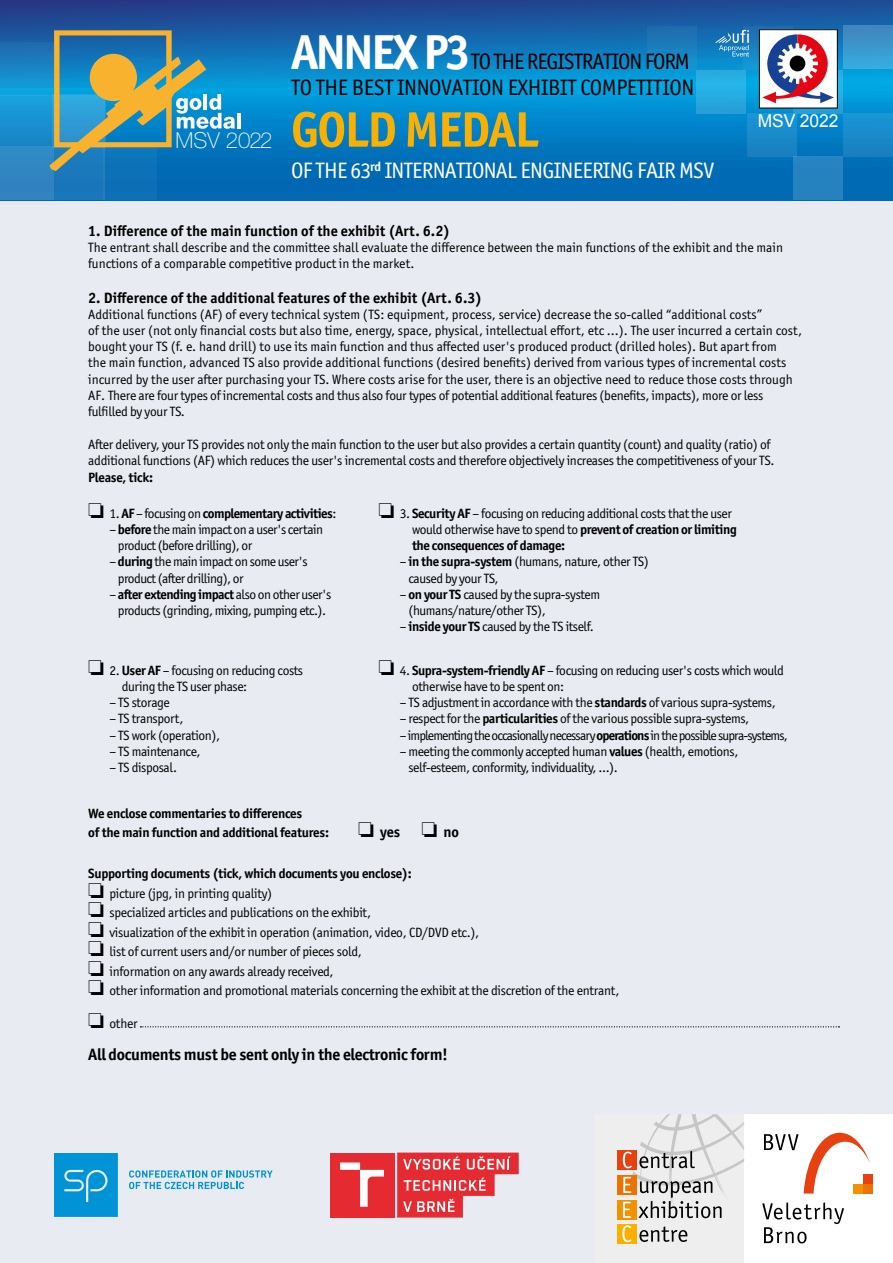
<style>
.page{position:relative;width:893px;height:1263px;background:#fff}
.page>*{position:absolute;margin:0;border:0;box-sizing:border-box;transform-origin:0 0}
.t1{font:700 50.1px "Officina Sans ITC Pro";letter-spacing:-.03em;color:#f9b000}
.t2{font:22.35px/26.8px "Officina Sans ITC Pro";letter-spacing:-.02em;color:#000}
.t3{font:22.35px "Officina Sans ITC Pro";letter-spacing:-.03em;color:#fff}
.t4{font:100 22.05px "Helvetica Neue LT Pro";color:#fff}
.t5{font:17.85px "Arial";color:#fff}
.t6{font:700 16.5px "Officina Sans ITC Pro";letter-spacing:-.02em;color:#000}
.t7{font:700 15px "Officina Sans ITC Pro";color:#000}
.t8{font:13.5px/16.2px "Officina Sans ITC Pro";letter-spacing:-.02em;color:#000}
.t9{font:13.5px/16.2px "Officina Sans ITC Pro";color:#000}
.t10{font:13.5px/16.2px "Officina Sans ITC Pro";letter-spacing:-.04em;color:#000}
.t11{font:700 13.5px/19.5px "Officina Sans ITC Pro";letter-spacing:-.02em;color:#000}
.t12{font:13.5px "Officina Sans ITC Pro";letter-spacing:-.06em;color:#000}
.t13{font:700 13.5px "Officina Sans ITC Pro";letter-spacing:-.04em;color:#000}
.s1{font-weight:700;font-size:49.2px;color:#fff}
.s2{font-weight:400}
.s3{font-weight:700}
</style>
<div class="page">
<div style="left:0;top:16px;width:893px;height:1247px;background:#e8ebf2"></div>
<div style="left:744px;top:1114px;width:149px;height:149px;background:#fff"></div>
<svg style="left:762px;top:1202px;width:82px;height:41px"></svg>
<svg style="left:764px;top:1134px;width:34px;height:16px"></svg>
<div style="left:863px;top:1184px;width:10px;height:9px;background:#ee7203"></div>
<div style="left:863px;top:1174px;width:10px;height:10px;background:#e74011"></div>
<svg style="left:804px;top:1133px;width:66px;height:60px"></svg>
<div style="left:595px;top:1114px;width:149px;height:149px;background:#eee"></div>
<div style="left:618px;top:1150px;width:19px;height:19px;background:#e74011"></div>
<div style="left:618px;top:1175px;width:19px;height:19px;background:#ee7203"></div>
<svg style="left:639px;top:1226px;width:48px;height:16px"></svg>
<div style="left:617px;top:1224px;width:19px;height:19px;background:#f9b000"></div>
<svg style="left:622px;top:1225px;width:9px;height:17px"></svg>
<div style="left:617px;top:1200px;width:19px;height:19px;background:#f39200"></div>
<svg style="left:623px;top:1114px;width:121px;height:104px"></svg>
<svg style="left:54px;top:1153px;width:64px;height:64px;background:#1199d8"></svg>
<svg style="left:129px;top:1170px;width:144px;height:19px"></svg>
<div style="left:330px;top:1152px;width:65px;height:65px;background:#e62a32"></div>
<svg style="left:340px;top:1162px;width:44px;height:45px"></svg>
<svg style="left:397px;top:1152px;width:122px;height:65px"></svg>
<svg style="left:140px;top:1026px;width:699px;height:1px"></svg>
<img style="left:53px;top:88px;width:840px;height:112px">
<div style="left:0;top:0;width:893px;height:88px;background:linear-gradient(to bottom,#243c88,#01a4e1)"></div>
<svg style="left:0;top:95px;width:104px;height:104px;background:#1988c8"></svg>
<div style="left:104px;top:147px;width:53px;height:53px;background:#0c70b7"></div>
<div style="left:0;top:147px;width:53px;height:53px;background:#2f86c1"></div>
<div style="left:0;top:42px;width:53px;height:53px;background:linear-gradient(to bottom,#2366aa,#0da8e2)"></div>
<div style="left:843px;top:114px;width:50px;height:43px;background:linear-gradient(to right,#198aca,#198aca)"></div>
<div style="left:747px;top:114px;width:49px;height:43px;background:linear-gradient(to right,#198aca,#198aca)"></div>
<svg style="left:744px;top:27px;width:49px;height:43px"></svg>
<div style="left:647px;top:27px;width:49px;height:43px;background:linear-gradient(to bottom,#2169aa,#1198d5)"></div>
<div style="left:843px;top:25px;width:50px;height:44px;background:linear-gradient(to bottom,#4283bb,#36acdf)"></div>
<svg style="left:793px;top:70px;width:50px;height:43px"></svg>
<div style="left:793px;top:156px;width:50px;height:44px;background:#2681bf"></div>
<div style="left:697px;top:70px;width:49px;height:43px;background:linear-gradient(to right,#27ace1,#26ace1)"></div>
<svg style="left:49px;top:30px;width:186px;height:141px;background:#56909a"></svg>
<hr style="left:237px;top:113px;width:4px;height:15px;background:#fff">
<div style="left:759px;top:30px;width:78px;height:78px;background:#fff"></div>
<div style="left:759px;top:29px;width:79px;height:79px;border:1px solid #000"></div>
<svg style="left:762px;top:34px;width:72px;height:69px"></svg>
<div style="left:790px;top:56px;width:15px;height:15px;background:#000;border-radius:50%"></div>
<svg style="left:715px;top:30px;width:34px;height:27px"></svg>
<h3 class="t4" style="left:176px;top:127px;width:98px">MSV 2022</h3>
<h2 class="t2" style="left:291px;top:48px;width:405px"><span class="s1">ANNEX P3</span> TO THE REGISTRATION FORM<br>TO THE BEST INNOVATION EXHIBIT COMPETITION</h2>
<h1 class="t1" style="left:291px;top:99px;width:249px">GOLD MEDAL</h1>
<h2 class="t3" style="left:291px;top:158px;width:425px">OF THE 63<sup>rd</sup> INTERNATIONAL ENGINEERING FAIR MSV</h2>
<h3 class="t5" style="left:758px;top:109px;width:82px">MSV 2022</h3>
<p class="t7" style="left:88px;top:221px;width:363px">1. Difference of the main function of the exhibit (Art. 6.2)</p>
<p class="t9" style="left:88px;top:239px;width:696px">The entrant shall describe and the committee shall evaluate the difference between the main functions of the exhibit and the main functions of a comparable competitive product in the market.</p>
<p class="t7" style="left:88px;top:288px;width:395px">2. Difference of the additional features of the exhibit (Art. 6.3)</p>
<p class="t9" style="left:88px;top:306px;width:715px">Additional functions (AF) of every technical system (TS: equipment, process, service) decrease the so-called “additional costs”<br>of the user (not only financial costs but also time, energy, space, physical, intellectual effort, etc ...). The user incurred a certain cost, bought your TS (f. e. hand drill) to use its main function and thus affected user's produced product (drilled holes). But apart from<br>the main function, advanced TS also provide additional functions (desired benefits) derived from various types of incremental costs incurred by the user after purchasing your TS. Where costs arise for the user, there is an objective need to reduce those costs through AF. There are four types of incremental costs and thus also four types of potential additional features (benefits, impacts), more or less fulfilled by your TS.</p>
<p class="t8" style="left:88px;top:436px;width:688px">After delivery, your TS provides not only the main function to the user but also provides a certain quantity (count) and quality (ratio) of additional functions (AF) which reduces the user's incremental costs and therefore objectively increases the competitiveness of your TS.</p>
<p class="t11" style="left:88px;top:467px;width:66px">Please, tick:</p>
<p class="t13" style="left:88px;top:505px;width:250px">❏ <span class="s2">1.</span> AF <span class="s2">– focusing on</span> complementary activities<span class="s2">:</span></p>
<p class="t10" style="left:118px;top:521px;width:207px;text-indent:-8px">– <span class="s3">before</span> the main impact on a user's certain product (before drilling), or</p>
<p class="t10" style="left:118px;top:554px;width:191px;text-indent:-8px">– <span class="s3">during</span> the main impact on some user's product (after drilling), or</p>
<p class="t10" style="left:109px;top:586px;width:223px;text-align:center">– <span class="s3">after extending impact</span> also on other user's products (grinding, mixing, pumping etc.).</p>
<p class="t8" style="left:122px;top:662px;width:183px;text-indent:-34px">❏ 2. <span class="s3">User AF</span> – focusing on reducing costs during the TS user phase:</p>
<p class="t8" style="left:109px;top:694px;width:62px">– TS storage</p>
<p class="t8" style="left:109px;top:711px;width:75px">– TS transport,</p>
<p class="t8" style="left:109px;top:727px;width:112px">– TS work (operation),</p>
<p class="t8" style="left:109px;top:743px;width:93px">– TS maintenance,</p>
<p class="t8" style="left:109px;top:759px;width:69px">– TS disposal.</p>
<p class="t8" style="left:412px;top:505px;width:326px;text-indent:-34px">❏ 3. <span class="s3">Security AF</span> – focusing on reducing additional costs that the user would otherwise have to spend to <span class="s3">prevent of creation or limiting the consequences of damage:</span></p>
<p class="t8" style="left:408px;top:554px;width:242px;text-indent:-9px">– <span class="s3">in the supra-system</span> (humans, nature, other TS) caused by your TS,</p>
<p class="t8" style="left:408px;top:586px;width:193px;text-indent:-9px">– <span class="s3">on your TS</span> caused by the supra-system (humans/nature/other TS),</p>
<p class="t8" style="left:400px;top:618px;width:196px">– <span class="s3">inside your TS</span> caused by the TS itself.</p>
<p class="t8" style="left:412px;top:662px;width:373px;text-indent:-34px">❏ 4. <span class="s3">Supra-system-friendly AF</span> – focusing on reducing user's costs which would otherwise have to be spent on:</p>
<p class="t8" style="left:400px;top:694px;width:377px">– TS adjustment in accordance with the <span class="s3">standards</span> of various supra-systems,</p>
<p class="t8" style="left:400px;top:711px;width:351px">– respect for the <span class="s3">particularities</span> of the various possible supra-systems,</p>
<p class="t12" style="left:400px;top:727px;width:390px">– implementing the occasionally necessary <span class="s3">operations</span> in the possible supra-systems,</p>
<p class="t8" style="left:408px;top:743px;width:331px;text-indent:-9px">– meeting the commonly accepted human <span class="s3">values</span> (health, emotions, self-esteem, conformity, individuality, ...).</p>
<p class="t11" style="left:88px;top:803px;width:242px">We enclose commentaries to differences<br>of the main function and additional features:</p>
<p class="t7" style="left:358px;top:823px;width:102px">❏ yes ❏ no</p>
<p class="t8" style="left:88px;top:864px;width:533px;line-height:19.5px"><span class="s3">Supporting documents (tick, which documents you enclose):<br></span>❏ picture (jpg, in printing quality)<br>❏ specialized articles and publications on the exhibit,<br>❏ visualization of the exhibit in operation (animation, video, CD/DVD etc.),<br>❏ list of current users and/or number of pieces sold,<br>❏ information on any awards already received,<br>❏ other information and promotional materials concerning the exhibit at the discretion of the entrant,</p>
<p class="t8" style="left:88px;top:1015px;width:51px">❏ other</p>
<p class="t6" style="left:88px;top:1044px;width:361px">All documents must be sent only in the electronic form!</p>
</div>
